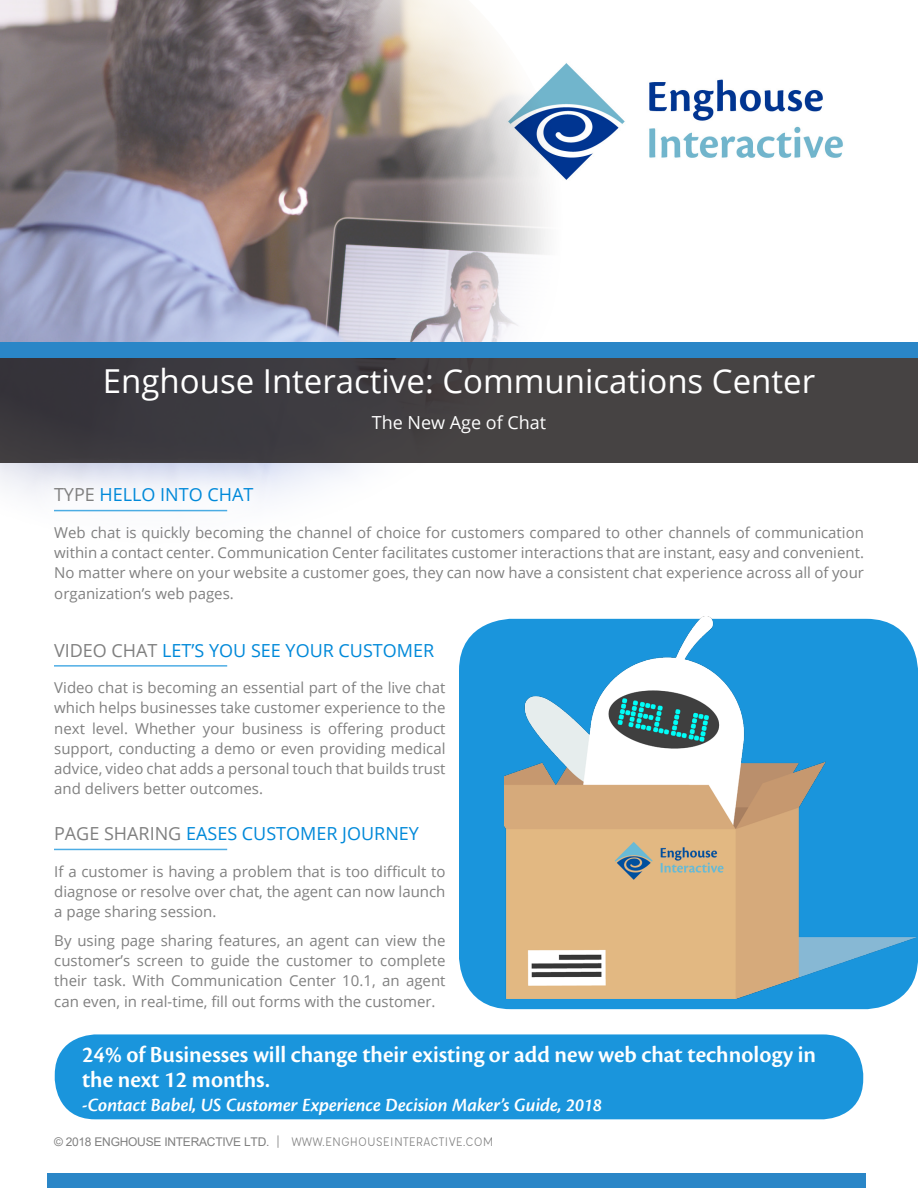
<style>
.page{position:relative;width:918px;height:1188px;background:#fff}
.page>*{position:absolute;margin:0;border:0;box-sizing:border-box;transform-origin:0 0}
.t1{font:33px "Open Sans";color:#fff}
.t2{font:24px/25.2px "Cronos Pro Semibold Subh";color:#fff}
.t3{font:19.5px "Cronos Pro Semibold Subh It";color:#fff}
.Body_Header{font:18px "Open Sans";color:#0089d9}
.t4{font:18px "Open Sans";color:#fff}
.Body_Copy{font:15px/20.2px "Open Sans";color:#808080;text-align:justify}
.t5{font:12px "Arial";letter-spacing:-.02em;color:#808080}
.s1{color:#808080}
.s2{font-family:"Affogato";font-size:13.5px}
</style>
<div class="page">
<img style="left:0;top:0;width:546px;height:494px">
<img style="left:500px;top:54px;width:343px;height:134px">
<div style="left:393px;top:463px;width:516px;height:725px;background:#fff"></div>
<div style="left:0;top:354px;width:918px;height:109px;background:linear-gradient(to right,#38363d,#4a4745)"></div>
<div style="left:0;top:342px;width:918px;height:16px;background:#2a86c7"></div>
<div style="left:48px;top:1174px;width:818px;height:14px;background:#2a86c7"></div>
<div style="left:459px;top:619px;width:459px;height:390px;background:#1a95dc;border-radius:52px"></div>
<div style="left:24px;top:457px;width:259px;height:86px;background:#fff;opacity:.75"></div>
<hr style="left:54px;top:510px;width:173px;height:1px;background:#008ad9">
<hr style="left:54px;top:849px;width:173px;height:1px;background:#008ad9">
<div style="left:24px;top:612px;width:440px;height:86px;background:#fff"></div>
<hr style="left:54px;top:665px;width:173px;height:2px;background:#008ad9">
<img style="left:505px;top:616px;width:412px;height:383px">
<div style="left:55px;top:1034px;width:808px;height:85px;background:#1a95dc;border-radius:40px"></div>
<p class="t1" style="left:103px;top:359px;width:714px">Enghouse Interactive: Communications Center</p>
<p class="t4" style="left:372px;top:410px;width:176px">The New Age of Chat</p>
<p class="Body_Header" style="left:54px;top:482px;width:201px"><span class="s1">TYPE</span> HELLO INTO CHAT</p>
<p class="Body_Copy" style="left:54px;top:522px;width:811px">Web chat is quickly becoming the channel of choice for customers compared to other channels of communication within a contact center. Communication Center facilitates customer interactions that are instant, easy and convenient.<br>No matter where on your website a customer goes, they can now have a consistent chat experience across all of your organization’s web pages.</p>
<p class="Body_Header" style="left:54px;top:638px;width:382px"><span class="s1">VIDEO CHAT</span> LET’S YOU SEE YOUR CUSTOMER</p>
<p class="Body_Copy" style="left:54px;top:677px;width:393px">Video chat is becoming an essential part of the live chat which helps businesses take customer experience to the next level. Whether your business is offering product support, conducting a demo or even providing medical advice, video chat adds a personal touch that builds trust and delivers better outcomes.</p>
<p class="Body_Header" style="left:54px;top:821px;width:367px"><span class="s1">PAGE SHARING</span> EASES CUSTOMER JOURNEY</p>
<p class="Body_Copy" style="left:54px;top:861px;width:393px">If a customer is having a problem that is too difficult to diagnose or resolve over chat, the agent can now launch a page sharing session.</p>
<p class="Body_Copy" style="left:54px;top:930px;width:393px">By using page sharing features, an agent can view the customer’s screen to guide the customer to complete their task. With Communication Center 10.1, an agent can even, in real-time, fill out forms with the customer.</p>
<p class="t2" style="left:82px;top:1042px;width:736px">24% of Businesses will change their existing or add new web chat technology in the next 12 months.</p>
<p class="t3" style="left:82px;top:1093px;width:522px">-Contact Babel, US Customer Experience Decision Maker’s Guide, 2018</p>
<p class="t5" style="left:54px;top:1134px;width:441px">© 2018 ENGHOUSE INTERACTIVE LTD. <span class="s2">| WWW.ENGHOUSEINTERACTIVE.COM</span></p>
</div>
